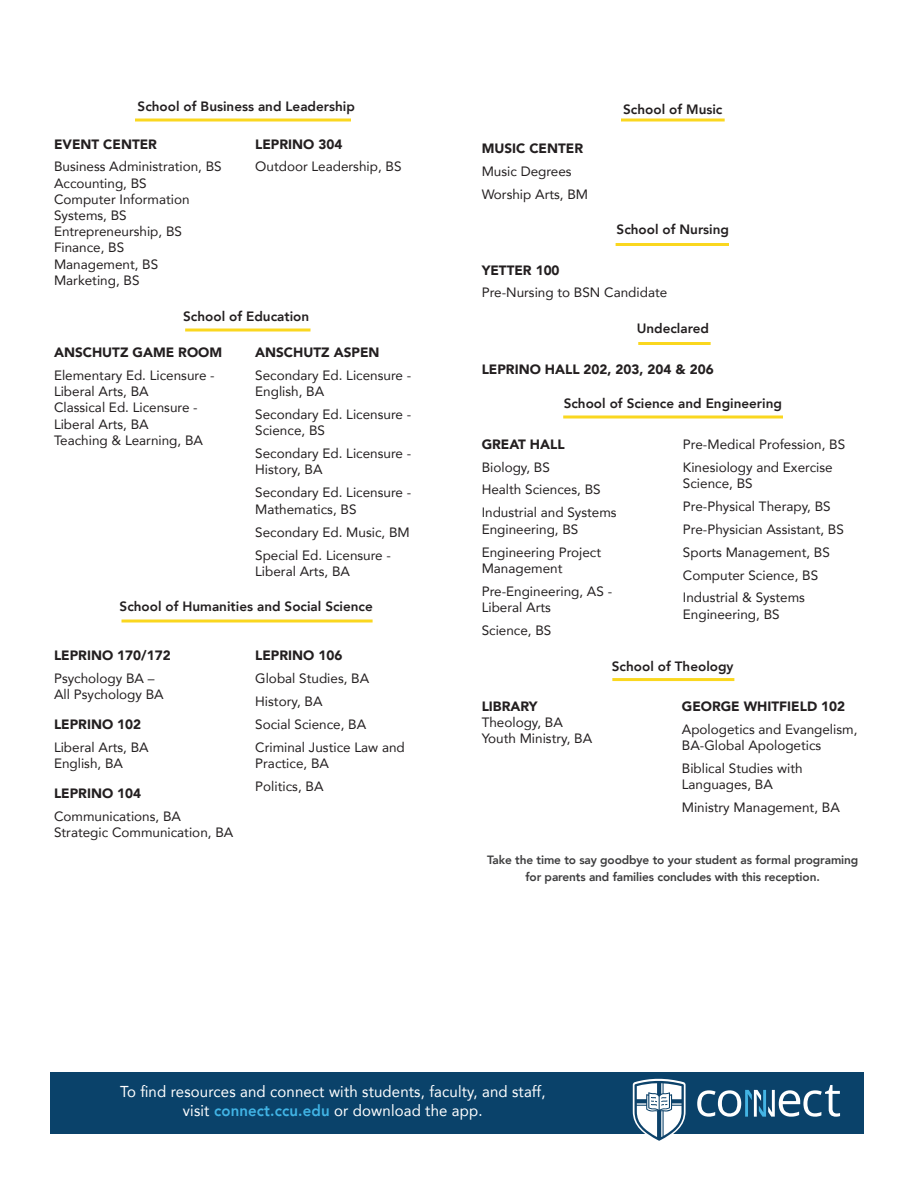
<style>
.page{position:relative;width:918px;height:1188px;background:#fff}
.page>*{position:absolute;margin:0;border:0;box-sizing:border-box;transform-origin:0 0}
.Schedule_-_Title{font:15.75px "Avenir";letter-spacing:.01em;color:#fff;scale:.95 1}
.t1{font:13.5px/16.2px "Avenir";color:#231f20}
.t2{font:900 13.5px "Avenir";color:#231f20}
.t3{font:800 13.5px "Avenir";color:#231f20}
.Schedule_-_Description{font:800 12px/17.2px "Avenir";letter-spacing:-.01em;color:#3e3e3f;text-align:center}
.s1{font-weight:800;color:#41b4e5}
</style>
<div class="page">
<div style="left:51px;top:1072px;width:813px;height:61px;background:#0a426a"></div>
<svg style="left:697px;top:1085px;width:143px;height:32px"></svg>
<svg style="left:633px;top:1079px;width:54px;height:62px"></svg>
<svg style="left:136px;top:118px;width:214px;height:4px"></svg>
<svg style="left:187px;top:328px;width:122px;height:4px"></svg>
<hr style="left:123px;top:620px;width:248px;height:2px;background:#fad71f">
<hr style="left:614px;top:678px;width:119px;height:3px;background:#fad71f">
<svg style="left:622px;top:118px;width:101px;height:4px"></svg>
<hr style="left:617px;top:243px;width:110px;height:3px;background:#fad71f">
<hr style="left:640px;top:342px;width:69px;height:3px;background:#fad71f">
<hr style="left:565px;top:416px;width:217px;height:2px;background:#fad71f">
<p class="t3" style="left:138px;top:96px;width:219px">School of Business and Leadership</p>
<p class="t3" style="left:623px;top:99px;width:101px">School of Music</p>
<p class="t2" style="left:54px;top:132px;width:105px">EVENT CENTER</p>
<p class="t1" style="left:54px;top:158px;width:169px">Business Administration, BS</p>
<p class="t1" style="left:54px;top:174px;width:94px">Accounting, BS</p>
<p class="t1" style="left:54px;top:191px;width:137px">Computer Information<br>Systems, BS</p>
<p class="t1" style="left:54px;top:223px;width:130px">Entrepreneurship, BS</p>
<p class="t1" style="left:54px;top:239px;width:72px">Finance, BS</p>
<p class="t1" style="left:54px;top:255px;width:106px">Management, BS</p>
<p class="t1" style="left:54px;top:272px;width:87px">Marketing, BS</p>
<p class="t2" style="left:255px;top:132px;width:89px">LEPRINO 304</p>
<p class="t1" style="left:255px;top:158px;width:148px">Outdoor Leadership, BS</p>
<p class="t3" style="left:183px;top:306px;width:127px">School of Education</p>
<p class="t2" style="left:54px;top:341px;width:170px">ANSCHUTZ GAME ROOM</p>
<p class="t1" style="left:54px;top:367px;width:162px">Elementary Ed. Licensure -<br>Liberal Arts, BA</p>
<p class="t1" style="left:54px;top:399px;width:145px">Classical Ed. Licensure -<br>Liberal Arts, BA</p>
<p class="t1" style="left:54px;top:432px;width:151px">Teaching &amp; Learning, BA</p>
<p class="t2" style="left:255px;top:341px;width:126px">ANSCHUTZ ASPEN</p>
<p class="t1" style="left:255px;top:367px;width:158px">Secondary Ed. Licensure -<br>English, BA</p>
<p class="t1" style="left:255px;top:406px;width:158px">Secondary Ed. Licensure -<br>Science, BS</p>
<p class="t1" style="left:255px;top:445px;width:158px">Secondary Ed. Licensure -<br>History, BA</p>
<p class="t1" style="left:255px;top:484px;width:158px">Secondary Ed. Licensure -<br>Mathematics, BS</p>
<p class="t1" style="left:255px;top:523px;width:156px">Secondary Ed. Music, BM</p>
<p class="t1" style="left:255px;top:546px;width:137px">Special Ed. Licensure -<br>Liberal Arts, BA</p>
<p class="t3" style="left:120px;top:595px;width:255px">School of Humanities and Social Science</p>
<p class="t2" style="left:54px;top:644px;width:118px">LEPRINO 170/172</p>
<p class="t1" style="left:54px;top:670px;width:111px">Psychology BA –<br>All Psychology BA</p>
<p class="t2" style="left:54px;top:713px;width:89px">LEPRINO 102</p>
<p class="t1" style="left:54px;top:739px;width:96px">Liberal Arts, BA<br>English, BA</p>
<p class="t2" style="left:54px;top:781px;width:89px">LEPRINO 104</p>
<p class="t1" style="left:54px;top:807px;width:181px">Communications, BA<br>Strategic Communication, BA</p>
<p class="t2" style="left:255px;top:644px;width:89px">LEPRINO 106</p>
<p class="t1" style="left:255px;top:670px;width:116px">Global Studies, BA</p>
<p class="t1" style="left:255px;top:693px;width:69px">History, BA</p>
<p class="t1" style="left:255px;top:716px;width:113px">Social Science, BA</p>
<p class="t1" style="left:255px;top:739px;width:151px">Criminal Justice Law and<br>Practice, BA</p>
<p class="t1" style="left:255px;top:778px;width:70px">Politics, BA</p>
<p class="t2" style="left:482px;top:137px;width:103px">MUSIC CENTER</p>
<p class="t1" style="left:482px;top:163px;width:92px">Music Degrees</p>
<p class="t1" style="left:482px;top:186px;width:108px">Worship Arts, BM</p>
<p class="t3" style="left:617px;top:219px;width:114px">School of Nursing</p>
<p class="t2" style="left:482px;top:258px;width:79px">YETTER 100</p>
<p class="t1" style="left:482px;top:284px;width:187px">Pre-Nursing to BSN Candidate</p>
<p class="t3" style="left:637px;top:318px;width:74px">Undeclared</p>
<p class="t2" style="left:482px;top:357px;width:234px">LEPRINO HALL 202, 203, 204 &amp; 206</p>
<p class="t3" style="left:564px;top:393px;width:220px">School of Science and Engineering</p>
<p class="t2" style="left:482px;top:432px;width:85px">GREAT HALL</p>
<p class="t1" style="left:482px;top:458px;width:70px">Biology, BS</p>
<p class="t1" style="left:482px;top:481px;width:121px">Health Sciences, BS</p>
<p class="t1" style="left:482px;top:504px;width:137px">Industrial and Systems<br>Engineering, BS</p>
<p class="t1" style="left:482px;top:543px;width:121px">Engineering Project<br>Management</p>
<p class="t1" style="left:482px;top:583px;width:132px">Pre-Engineering, AS -<br>Liberal Arts</p>
<p class="t1" style="left:482px;top:622px;width:71px">Science, BS</p>
<p class="t1" style="left:683px;top:435px;width:164px">Pre-Medical Profession, BS</p>
<p class="t1" style="left:683px;top:458px;width:151px">Kinesiology and Exercise<br>Science, BS</p>
<p class="t1" style="left:683px;top:497px;width:149px">Pre-Physical Therapy, BS</p>
<p class="t1" style="left:683px;top:520px;width:163px">Pre-Physician Assistant, BS</p>
<p class="t1" style="left:683px;top:543px;width:149px">Sports Management, BS</p>
<p class="t1" style="left:683px;top:566px;width:137px">Computer Science, BS</p>
<p class="t1" style="left:683px;top:589px;width:124px">Industrial &amp; Systems<br>Engineering, BS</p>
<p class="t3" style="left:612px;top:656px;width:123px">School of Theology</p>
<p class="t2" style="left:682px;top:695px;width:165px">GEORGE WHITFIELD 102</p>
<p class="t1" style="left:682px;top:721px;width:177px">Apologetics and Evangelism,<br>BA-Global Apologetics</p>
<p class="t1" style="left:682px;top:760px;width:122px">Biblical Studies with<br>Languages, BA</p>
<p class="t1" style="left:682px;top:799px;width:160px">Ministry Management, BA</p>
<p class="Schedule_-_Description" style="left:487px;top:851px;width:373px">Take the time to say goodbye to your student as formal programing for parents and families concludes with this reception.</p>
<p class="t2" style="left:482px;top:695px;width:57px">LIBRARY</p>
<p class="t1" style="left:482px;top:714px;width:83px">Theology, BA</p>
<p class="t1" style="left:482px;top:730px;width:112px">Youth Ministry, BA</p>
<p class="Schedule_-_Title" style="left:120px;top:1078px;width:449px">To find resources and connect with students, faculty, and staff,</p>
<p class="Schedule_-_Title" style="left:183px;top:1098px;width:317px">visit <span class="s1">connect.ccu.edu</span> or download the app.</p>
</div>
